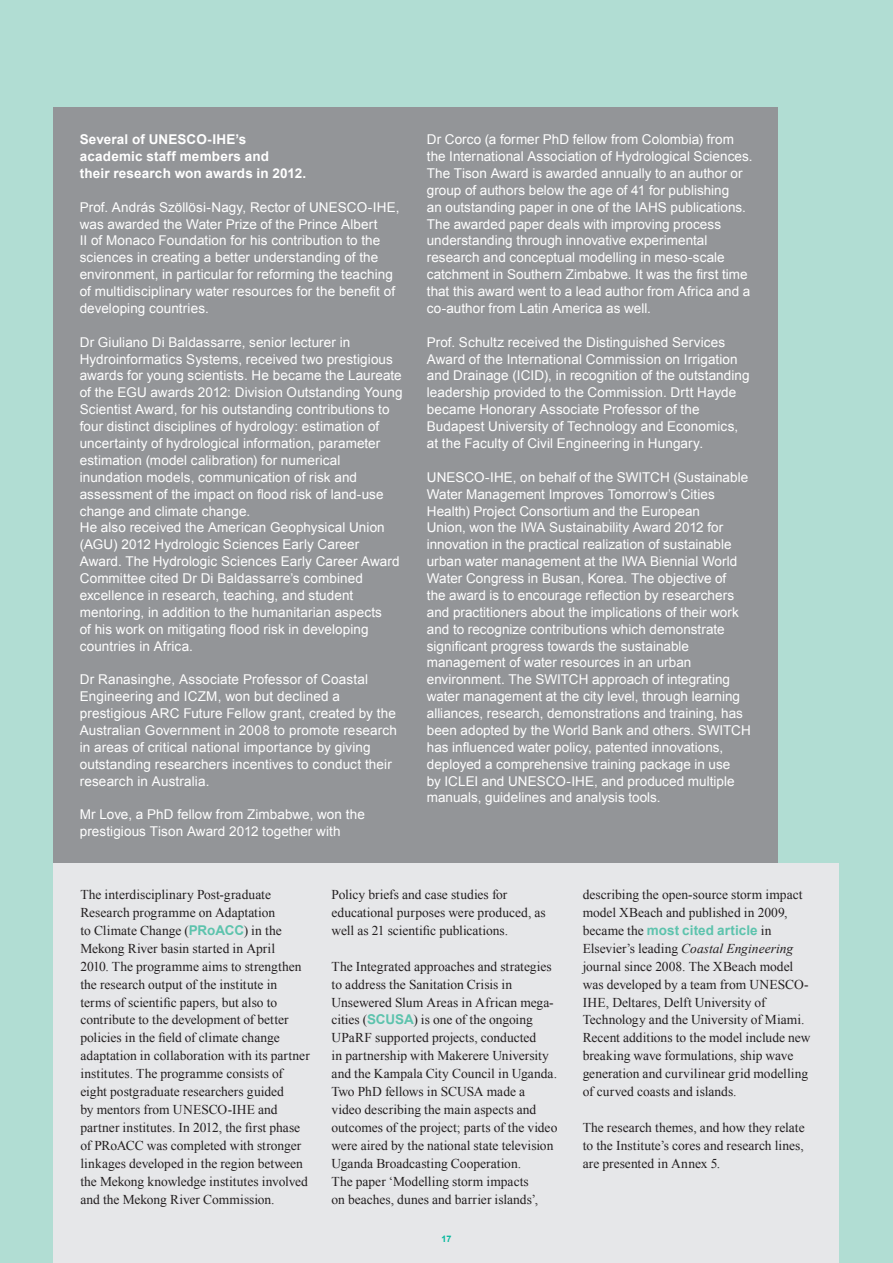
<style>
.page{position:relative;width:893px;height:1263px;background:#b1ddd3}
.page>*{position:absolute;margin:0;border:0;box-sizing:border-box;transform-origin:0 0}
.t1{font:13.5px/16.8px "Arial";letter-spacing:.005em;color:#fff}
.t2{font:13.5px/18px "Times New Roman";color:#231f20}
.t3{font:700 13.5px/16.8px "Arial";letter-spacing:.015em;color:#fff}
.t4{font:700 13.5px "Arial";letter-spacing:.005em;color:#5dc3ad}
.t5{font:700 9px "Arial";color:#03b89d}
.s1{font-family:"Arial";font-weight:700;color:#5dc3ad}
.s2{font-family:"Times New Roman";font-weight:400;color:#231f20}
.s3{font-style:italic}
</style>
<div class="page">
<div style="left:54px;top:108px;width:724px;height:755px;background:#939598"></div>
<div style="left:54px;top:863px;width:785px;height:400px;background:#e6e7e9"></div>
<p class="t3" style="left:80px;top:132px;width:228px">Several of UNESCO-IHE’s academic staff members and<br>their research won awards in 2012.</p>
<p class="t1" style="left:80px;top:199px;width:321px">Prof. András Szöllösi-Nagy, Rector of UNESCO-IHE, was awarded the Water Prize of the Prince Albert<br>II of Monaco Foundation for his contribution to the sciences in creating a better understanding of the environment, in particular for reforming the teaching of multidisciplinary water resources for the benefit of developing countries.</p>
<p class="t1" style="left:80px;top:334px;width:324px">Dr Giuliano Di Baldassarre, senior lecturer in Hydroinformatics Systems, received two prestigious awards for young scientists. He became the Laureate of the EGU awards 2012: Division Outstanding Young Scientist Award, for his outstanding contributions to four distinct disciplines of hydrology: estimation of uncertainty of hydrological information, parameter estimation (model calibration) for numerical inundation models, communication of risk and assessment of the impact on flood risk of land-use change and climate change.<br>He also received the American Geophysical Union (AGU) 2012 Hydrologic Sciences Early Career Award. The Hydrologic Sciences Early Career Award Committee cited Dr Di Baldassarre’s combined excellence in research, teaching, and student mentoring, in addition to the humanitarian aspects<br>of his work on mitigating flood risk in developing countries in Africa.</p>
<p class="t1" style="left:80px;top:671px;width:319px">Dr Ranasinghe, Associate Professor of Coastal Engineering and ICZM, won but declined a prestigious ARC Future Fellow grant, created by the Australian Government in 2008 to promote research in areas of critical national importance by giving outstanding researchers incentives to conduct their research in Australia.</p>
<p class="t1" style="left:80px;top:806px;width:287px">Mr Love, a PhD fellow from Zimbabwe, won the prestigious Tison Award 2012 together with</p>
<p class="t1" style="left:427px;top:131px;width:327px">Dr Corco (a former PhD fellow from Colombia) from the International Association of Hydrological Sciences.<br>The Tison Award is awarded annually to an author or group of authors below the age of 41 for publishing<br>an outstanding paper in one of the IAHS publications.<br>The awarded paper deals with improving process understanding through innovative experimental research and conceptual modelling in meso-scale catchment in Southern Zimbabwe. It was the first time that this award went to a lead author from Africa and a co-author from Latin America as well.</p>
<p class="t1" style="left:427px;top:334px;width:324px">Prof. Schultz received the Distinguished Services Award of the International Commission on Irrigation and Drainage (ICID), in recognition of the outstanding leadership provided to the Commission. Drtt Hayde became Honorary Associate Professor of the Budapest University of Technology and Economics, at the Faculty of Civil Engineering in Hungary.</p>
<p class="t1" style="left:427px;top:469px;width:325px">UNESCO-IHE, on behalf of the SWITCH (Sustainable Water Management Improves Tomorrow’s Cities Health) Project Consortium and the European<br>Union, won the IWA Sustainability Award 2012 for innovation in the practical realization of sustainable urban water management at the IWA Biennial World Water Congress in Busan, Korea. The objective of<br>the award is to encourage reflection by researchers and practitioners about the implications of their work and to recognize contributions which demonstrate significant progress towards the sustainable management of water resources in an urban environment. The SWITCH approach of integrating water management at the city level, through learning alliances, research, demonstrations and training, has been adopted by the World Bank and others. SWITCH has influenced water policy, patented innovations, deployed a comprehensive training package in use<br>by ICLEI and UNESCO-IHE, and produced multiple manuals, guidelines and analysis tools.</p>
<p class="t2" style="left:80px;top:885px;width:231px">The interdisciplinary Post-graduate Research programme on Adaptation<br>to Climate Change (<span class="s1">PRoACC</span>) in the Mekong River basin started in April<br>2010. The programme aims to strengthen the research output of the institute in terms of scientific papers, but also to contribute to the development of better policies in the field of climate change adaptation in collaboration with its partner institutes. The programme consists of eight postgraduate researchers guided<br>by mentors from UNESCO-IHE and partner institutes. In 2012, the first phase of PRoACC was completed with stronger linkages developed in the region between the Mekong knowledge institutes involved and the Mekong River Commission.</p>
<p class="t2" style="left:332px;top:885px;width:216px">Policy briefs and case studies for educational purposes were produced, as well as 21 scientific publications.</p>
<p class="t2" style="left:332px;top:957px;width:227px">The Integrated approaches and strategies to address the Sanitation Crisis in Unsewered Slum Areas in African mega&shy;cities (<span class="s1">SCUSA</span>) is one of the ongoing UPaRF supported projects, conducted<br>in partnership with Makerere University and the Kampala City Council in Uganda.<br>Two PhD fellows in SCUSA made a video describing the main aspects and outcomes of the project; parts of the video were aired by the national state television Uganda Broadcasting Cooperation.<br>The paper ‘Modelling storm impacts<br>on beaches, dunes and barrier islands’,</p>
<p class="t5" style="left:441px;top:1233px;width:12px">17</p>
<p class="t2" style="left:583px;top:885px;width:221px">describing the open-source storm impact model XBeach and published in 2009,</p>
<p class="t4" style="left:583px;top:921px;width:190px"><span class="s2">became the</span> most cited article <span class="s2">in</span></p>
<p class="t2" style="left:583px;top:939px;width:229px">Elsevier’s leading <span class="s3">Coastal Engineering </span>journal since 2008. The XBeach model was developed by a team from UNESCO-IHE, Deltares, Delft University of Technology and the University of Miami.<br>Recent additions to the model include new breaking wave formulations, ship wave generation and curvilinear grid modelling of curved coasts and islands.</p>
<p class="t2" style="left:583px;top:1118px;width:223px;text-align:justify">The research themes, and how they relate to the Institute’s cores and research lines, are presented in Annex 5.</p>
</div>
